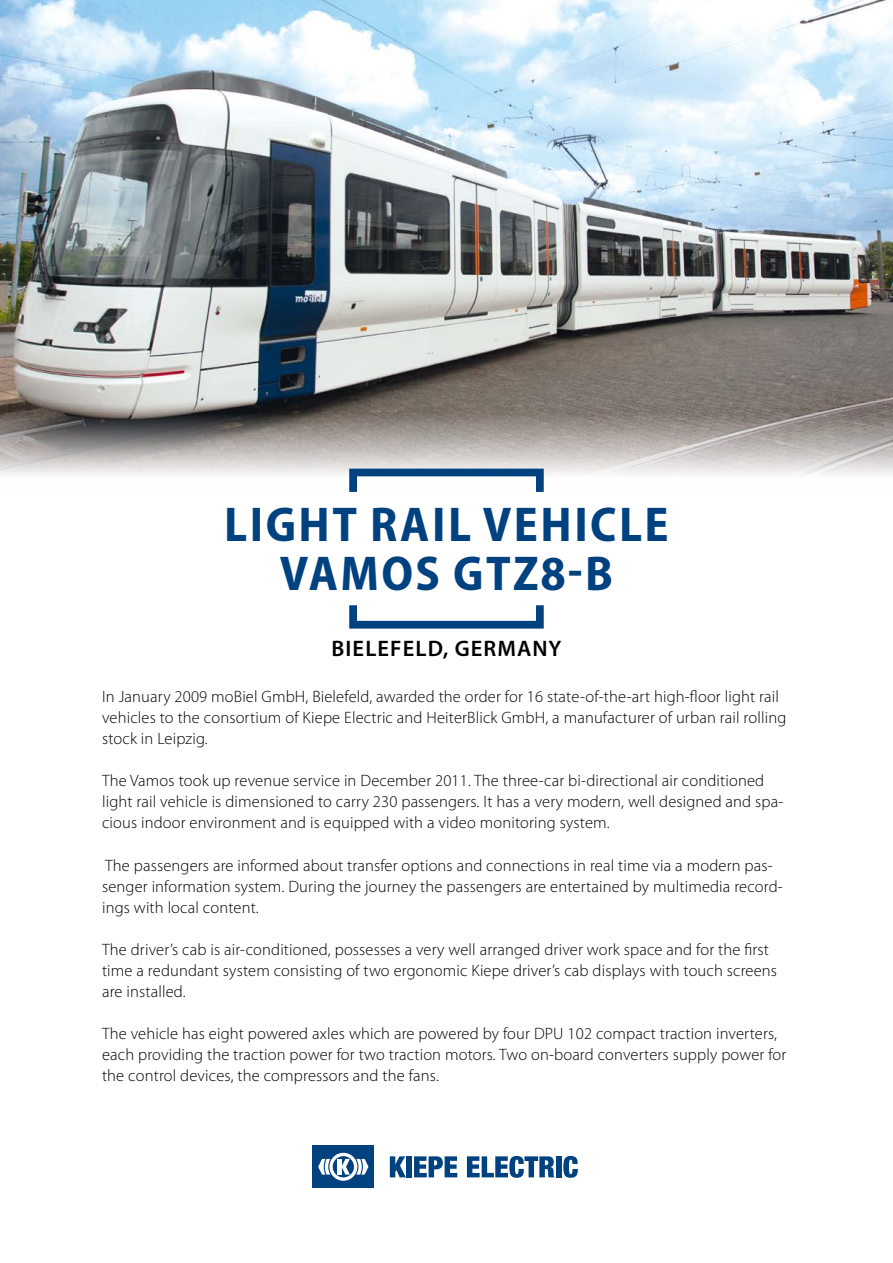
<style>
.page{position:relative;width:893px;height:1263px;background:#fff}
.page>*{position:absolute;margin:0;border:0;box-sizing:border-box;transform-origin:0 0}
.t1{font:700 semi-condensed 49.2px/48.8px "Myriad Pro";letter-spacing:.05em;color:#004180;text-align:center}
.t2{font:600 22.5px "Myriad Pro";letter-spacing:.05em;color:#000}
.t3{font:300 16.5px/21px "Myriad Pro";letter-spacing:.01em;color:#000}
</style>
<div class="page">
<img style="left:0;top:0;width:893px;height:475px">
<div style="left:313px;top:1146px;width:61px;height:42px;background:#004180"></div>
<svg style="left:318px;top:1153px;width:50px;height:28px"></svg>
<svg style="left:390px;top:1156px;width:16px;height:21px"></svg>
<div style="left:406px;top:1156px;width:6px;height:21px;background:#004180"></div>
<svg style="left:414px;top:1156px;width:43px;height:21px"></svg>
<svg style="left:467px;top:1156px;width:87px;height:22px"></svg>
<div style="left:556px;top:1156px;width:6px;height:21px;background:#004180"></div>
<svg style="left:563px;top:1156px;width:15px;height:22px"></svg>
<svg style="left:349px;top:605px;width:195px;height:24px"></svg>
<svg style="left:349px;top:469px;width:195px;height:23px"></svg>
<h1 class="t1" style="left:224px;top:499px;width:446px">LIGHT RAIL VEHICLE<br>VAMOS GTZ8-B</h1>
<h2 class="t2" style="left:331px;top:634px;width:232px">BIELEFELD, GERMANY</h2>
<p class="t3" style="left:102px;top:686px;width:686px">In January 2009 moBiel GmbH, Bielefeld, awarded the order for 16 state-of-the-art high-floor light rail vehicles to the consortium of Kiepe Electric and HeiterBlick GmbH, a manufacturer of urban rail rolling stock in Leipzig.</p>
<p class="t3" style="left:102px;top:770px;width:683px">The Vamos took up revenue service in December 2011. The three-car bi-directional air conditioned light rail vehicle is dimensioned to carry 230 passengers. It has a very modern, well designed and spa&shy;cious indoor environment and is equipped with a video monitoring system.</p>
<p class="t3" style="left:102px;top:855px;width:682px">The passengers are informed about transfer options and connections in real time via a modern pas&shy;senger information system. During the journey the passengers are entertained by multimedia record&shy;ings with local content.</p>
<p class="t3" style="left:102px;top:939px;width:676px">The driver’s cab is air-conditioned, possesses a very well arranged driver work space and for the first time a redundant system consisting of two ergonomic Kiepe driver’s cab displays with touch screens are installed.</p>
<p class="t3" style="left:102px;top:1023px;width:686px">The vehicle has eight powered axles which are powered by four DPU 102 compact traction inverters, each providing the traction power for two traction motors. Two on-board converters supply power for the control devices, the compressors and the fans.</p>
</div>
